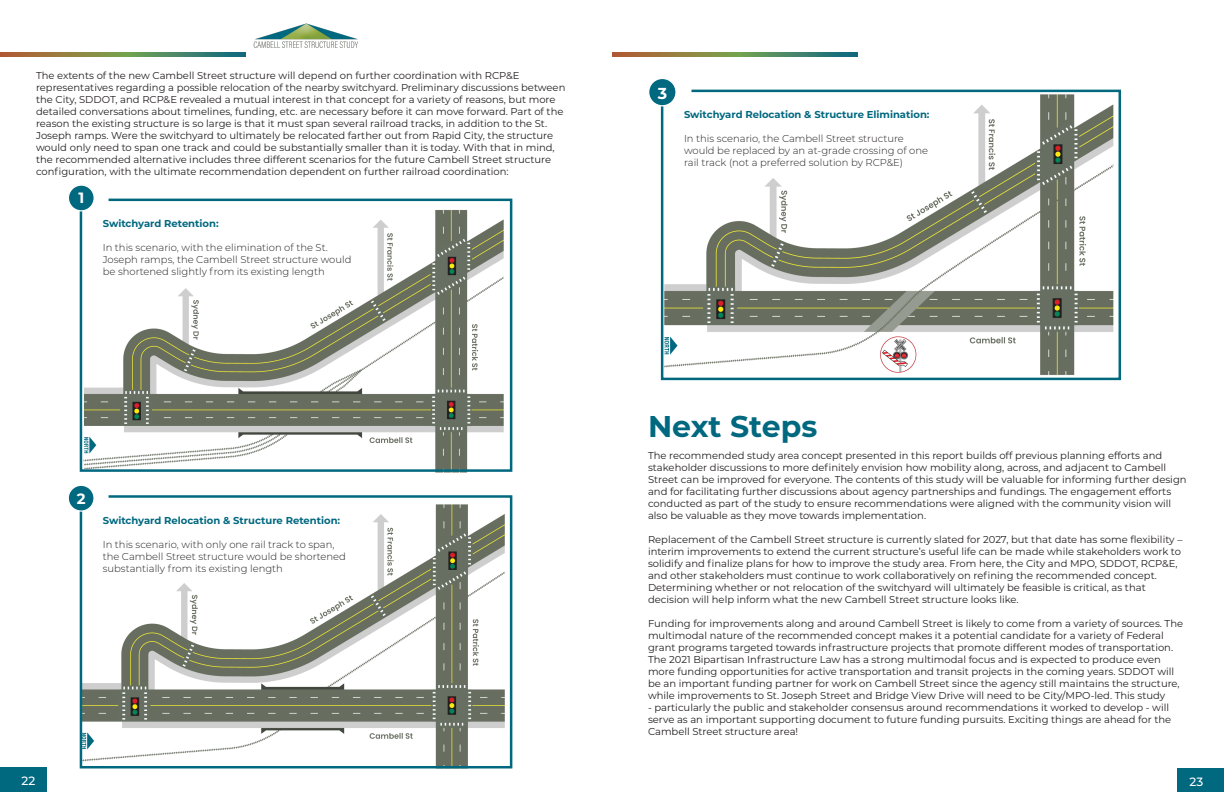
<style>
.page{position:relative;width:1224px;height:792px;background:#fff}
.page>*{position:absolute;margin:0;border:0;box-sizing:border-box;transform-origin:0 0}
.t1{font:700 30px "Montserrat";color:#00687f}
.t2{font:700 15.9px "Montserrat";color:#fff}
.t3{font:700 14.9px "Montserrat";color:#fff}
.t4{font:500 12px "Montserrat";color:#fff}
.t5{font:10px/12px "Montserrat";color:#231f20}
.t6{font:300 10px/12px "Montserrat";color:#231f20}
.t7{font:700 10px "Montserrat";color:#00687f}
</style>
<div class="page">
<svg style="left:660px;top:89px;width:461px;height:292px"></svg>
<div style="left:649px;top:78px;width:27px;height:28px;background:#00687f;border-radius:50%"></div>
<div style="left:648px;top:78px;width:29px;height:28px;border:1px solid #fff;border-radius:50%"></div>
<div style="left:0;top:767px;width:46px;height:25px;background:#00687f"></div>
<div style="left:1178px;top:768px;width:46px;height:24px;background:#00687f"></div>
<img style="left:253px;top:23px;width:105px;height:25px">
<svg style="left:0;top:52px;width:246px;height:4px"></svg>
<svg style="left:612px;top:52px;width:246px;height:4px"></svg>
<svg style="left:79px;top:198px;width:434px;height:275px"></svg>
<div style="left:68px;top:185px;width:26px;height:26px;background:#00687f;border-radius:50%"></div>
<div style="left:68px;top:184px;width:27px;height:27px;border:1px solid #fff;border-radius:50%"></div>
<svg style="left:79px;top:495px;width:434px;height:274px"></svg>
<div style="left:68px;top:485px;width:26px;height:26px;background:#00687f;border-radius:50%"></div>
<div style="left:68px;top:485px;width:27px;height:27px;border:1px solid #fff;border-radius:50%"></div>
<p class="t5" style="left:36px;top:69px;width:531px">The extents of the new Cambell Street structure will depend on further coordination with RCP&amp;E representatives regarding a possible relocation of the nearby switchyard. Preliminary discussions between the City, SDDOT, and RCP&amp;E revealed a mutual interest in that concept for a variety of reasons, but more detailed conversations about timelines, funding, etc. are necessary before it can move forward. Part of the reason the existing structure is so large is that it must span several railroad tracks, in addition to the St.<br>Joseph ramps. Were the switchyard to ultimately be relocated farther out from Rapid City, the structure would only need to span one track and could be substantially smaller than it is today. With that in mind, the recommended alternative includes three different scenarios for the future Cambell Street structure configuration, with the ultimate recommendation dependent on further railroad coordination:</p>
<p class="t3" style="left:78px;top:187px;width:7px">1</p>
<p class="t7" style="left:103px;top:216px;width:117px">Switchyard Retention:</p>
<p class="t6" style="left:103px;top:241px;width:250px">In this scenario, with the elimination of the St.<br>Joseph ramps, the Cambell Street structure would be shortened slightly from its existing length</p>
<p class="t3" style="left:77px;top:487px;width:10px">2</p>
<p class="t7" style="left:103px;top:514px;width:239px">Switchyard Relocation &amp; Structure Retention:</p>
<p class="t6" style="left:103px;top:539px;width:245px">In this scenario, with only one rail track to span, the Cambell Street structure would be shortened substantially from its existing length</p>
<p class="t2" style="left:658px;top:82px;width:11px">3</p>
<p class="t7" style="left:684px;top:107px;width:247px">Switchyard Relocation &amp; Structure Elimination:</p>
<p class="t6" style="left:684px;top:132px;width:246px">In this scenario, the Cambell Street structure would be replaced by an at-grade crossing of one rail track (not a preferred solution by RCP&amp;E)</p>
<p class="t1" style="left:648px;top:405px;width:171px">Next Steps</p>
<p class="t5" style="left:648px;top:449px;width:540px">The recommended study area concept presented in this report builds off previous planning efforts and stakeholder discussions to more definitely envision how mobility along, across, and adjacent to Cambell Street can be improved for everyone. The contents of this study will be valuable for informing further design and for facilitating further discussions about agency partnerships and fundings. The engagement efforts conducted as part of the study to ensure recommendations were aligned with the community vision will also be valuable as they move towards implementation.</p>
<p class="t5" style="left:648px;top:533px;width:536px">Replacement of the Cambell Street structure is currently slated for 2027, but that date has some flexibility – interim improvements to extend the current structure’s useful life can be made while stakeholders work to solidify and finalize plans for how to improve the study area. From here, the City and MPO, SDDOT, RCP&amp;E, and other stakeholders must continue to work collaboratively on refining the recommended concept.<br>Determining whether or not relocation of the switchyard will ultimately be feasible is critical, as that decision will help inform what the new Cambell Street structure looks like.</p>
<p class="t5" style="left:648px;top:617px;width:537px">Funding for improvements along and around Cambell Street is likely to come from a variety of sources. The multimodal nature of the recommended concept makes it a potential candidate for a variety of Federal grant programs targeted towards infrastructure projects that promote different modes of transportation.<br>The 2021 Bipartisan Infrastructure Law has a strong multimodal focus and is expected to produce even more funding opportunities for active transportation and transit projects in the coming years. SDDOT will be an important funding partner for work on Cambell Street since the agency still maintains the structure, while improvements to St. Joseph Street and Bridge View Drive will need to be City/MPO-led. This study</p>
<p class="t5" style="left:648px;top:701px;width:525px">- particularly the public and stakeholder consensus around recommendations it worked to develop - will serve as an important supporting document to future funding pursuits. Exciting things are ahead for the<br>Cambell Street structure area!</p>
<p class="t4" style="left:21px;top:773px;width:15px">22</p>
<p class="t4" style="left:1189px;top:774px;width:15px">23</p>
</div>
